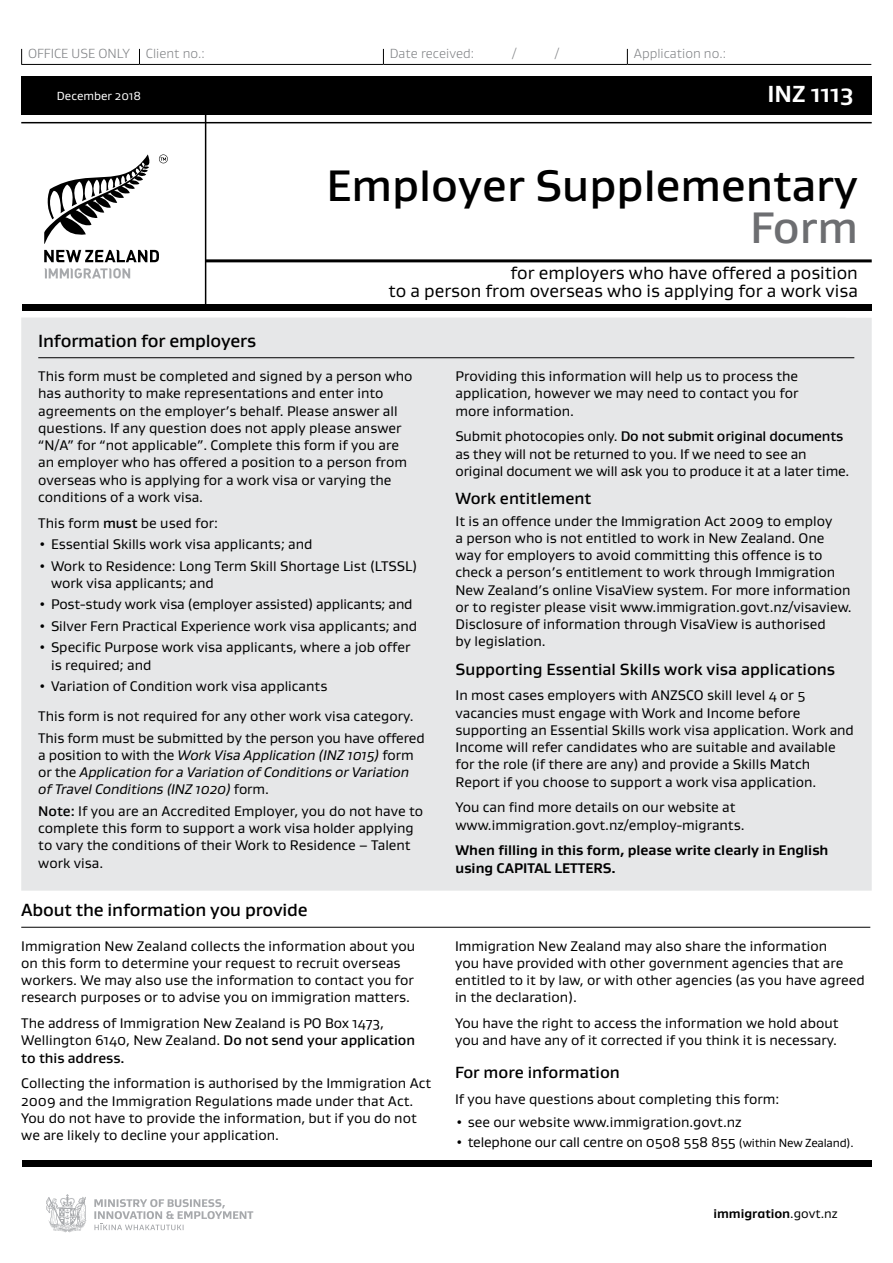
<style>
.page{position:relative;width:893px;height:1263px;background:#fff}
.page>*{position:absolute;margin:0;border:0;box-sizing:border-box;transform-origin:0 0}
.t1{font:500 45px "Gustan";color:#000}
.t2{font:500 45px "Gustan";color:#6d6e71}
.t3{font:700 23.7px "Gustan";color:#fff}
.t4{font:18px/18px "Gustan";color:#000;text-align:right}
.t5{font:500 18px "Gustan";letter-spacing:-.01em;color:#000}
.t6{font:500 16.5px "Gustan";color:#000}
.t7{font:14.25px/17.2px "Gustan";color:#000}
.t8{font:italic 14.25px/17.2px "Gustan";letter-spacing:-.01em;color:#000}
.t9{font:700 14.25px/17.2px "Gustan";color:#000}
.t10{font:300 13.5px "Gustan";color:#808285}
.t11{font:700 12.9px "Gustan";color:#000}
.t12{font:12px "Gustan";color:#fff}
.s1{font-weight:500}
.s2{font-style:normal}
.s3{font-size:12px}
.s4{font-weight:400}
</style>
<div class="page">
<div style="left:21px;top:77px;width:851px;height:38px;background:#000"></div>
<hr style="left:21px;top:122px;width:851px;height:1px;background:#000">
<hr style="left:206px;top:259px;width:666px;height:3px;background:#000">
<hr style="left:21px;top:64px;width:118px;height:1px;background:#000">
<svg style="left:21px;top:49px;width:1px;height:15px"></svg>
<svg style="left:139px;top:49px;width:1px;height:15px"></svg>
<svg style="left:383px;top:49px;width:1px;height:15px"></svg>
<svg style="left:627px;top:49px;width:1px;height:15px"></svg>
<hr style="left:139px;top:64px;width:244px;height:1px;background:#000">
<hr style="left:383px;top:64px;width:244px;height:1px;background:#000">
<hr style="left:627px;top:64px;width:244px;height:1px;background:#000">
<div style="left:22px;top:305px;width:850px;height:6px;background:#000"></div>
<hr style="left:205px;top:85px;width:1px;height:221px;background:#000">
<div style="left:22px;top:1160px;width:850px;height:6px;background:#000"></div>
<svg style="left:46px;top:1194px;width:41px;height:38px"></svg>
<svg style="left:94px;top:1199px;width:159px;height:31px"></svg>
<svg style="left:44px;top:154px;width:106px;height:90px"></svg>
<svg style="left:159px;top:154px;width:9px;height:9px"></svg>
<svg style="left:44px;top:250px;width:115px;height:12px"></svg>
<svg style="left:44px;top:268px;width:86px;height:10px"></svg>
<div style="left:21px;top:317px;width:851px;height:574px;background:#e6e7e8"></div>
<hr style="left:38px;top:357px;width:816px;height:1px;background:#000">
<hr style="left:21px;top:927px;width:849px;height:1px;background:#000">
<p class="t10" style="left:28px;top:45px;width:178px">OFFICE USE ONLY Client no.:</p>
<p class="t10" style="left:390px;top:45px;width:86px">Date received:</p>
<p class="t10" style="left:512px;top:45px;width:6px">/</p>
<p class="t10" style="left:555px;top:45px;width:6px">/</p>
<p class="t10" style="left:634px;top:45px;width:94px">Application no.:</p>
<p class="t12" style="left:57px;top:88px;width:86px">December 2018</p>
<h2 class="t3" style="left:767px;top:78px;width:88px">INZ 1113</h2>
<h1 class="t1" style="left:327px;top:156px;width:533px">Employer Supplementary</h1>
<h1 class="t2" style="left:750px;top:198px;width:109px">Form</h1>
<p class="t4" style="left:388px;top:264px;width:471px">for employers who have offered a position<br>to a person from overseas who is applying for a work visa</p>
<p class="t5" style="left:38px;top:329px;width:219px">Information for employers</p>
<p class="t7" style="left:38px;top:367px;width:376px">This form must be completed and signed by a person who has authority to make representations and enter into agreements on the employer’s behalf. Please answer all questions. If any question does not apply please answer “N/A” for “not applicable”. Complete this form if you are an employer who has offered a position to a person from overseas who is applying for a work visa or varying the conditions of a work visa.</p>
<p class="t7" style="left:38px;top:514px;width:181px">This form <span class="s1">must</span> be used for:</p>
<p class="t7" style="left:38px;top:535px;width:276px">• Essential Skills work visa applicants; and</p>
<p class="t7" style="left:51px;top:557px;width:368px;text-indent:-13px">• Work to Residence: Long Term Skill Shortage List (LTSSL) work visa applicants; and</p>
<p class="t7" style="left:38px;top:595px;width:376px">• Post-study work visa (employer assisted) applicants; and</p>
<p class="t7" style="left:38px;top:617px;width:380px">• Silver Fern Practical Experience work visa applicants; and</p>
<p class="t7" style="left:51px;top:638px;width:361px;text-indent:-13px">• Specific Purpose work visa applicants, where a job offer is required; and</p>
<p class="t7" style="left:38px;top:671px;width:377px;line-height:30px">• Variation of Condition work visa applicants<br>This form is not required for any other work visa category.</p>
<p class="t8" style="left:38px;top:729px;width:388px"><span class="s2">This form must be submitted by the person you have offered a position to with the</span> Work Visa Application (INZ 1015) <span class="s2">form or the</span> Application for a Variation of Conditions or Variation of Travel Conditions (INZ 1020) <span class="s2">form.</span></p>
<p class="t7" style="left:38px;top:802px;width:387px"><span class="s1">Note:</span> If you are an Accredited Employer, you do not have to complete this form to support a work visa holder applying to vary the conditions of their Work to Residence – Talent work visa.</p>
<p class="t5" style="left:21px;top:898px;width:288px">About the information you provide</p>
<p class="t7" style="left:21px;top:936px;width:395px">Immigration New Zealand collects the information about you on this form to determine your request to recruit overseas workers. We may also use the information to contact you for research purposes or to advise you on immigration matters.</p>
<p class="t7" style="left:21px;top:1014px;width:395px">The address of Immigration New Zealand is PO Box 1473,<br>Wellington 6140, New Zealand. <span class="s1">Do not send your application to this address.</span></p>
<p class="t7" style="left:21px;top:1074px;width:411px">Collecting the information is authorised by the Immigration Act 2009 and the Immigration Regulations made under that Act.<br>You do not have to provide the information, but if you do not we are likely to decline your application.</p>
<p class="t7" style="left:455px;top:367px;width:345px;text-align:justify">Providing this information will help us to process the application, however we may need to contact you for more information.</p>
<p class="t7" style="left:455px;top:427px;width:395px">Submit photocopies only. <span class="s1">Do not submit original documents </span>as they will not be returned to you. If we need to see an original document we will ask you to produce it at a later time.</p>
<p class="t6" style="left:455px;top:488px;width:137px">Work entitlement</p>
<p class="t7" style="left:455px;top:512px;width:398px">It is an offence under the Immigration Act 2009 to employ<br>a person who is not entitled to work in New Zealand. One way for employers to avoid committing this offence is to check a person’s entitlement to work through Immigration New Zealand’s online VisaView system. For more information or to register please visit www.immigration.govt.nz/visaview.<br>Disclosure of information through VisaView is authorised<br>by legislation.</p>
<p class="t6" style="left:455px;top:658px;width:381px">Supporting Essential Skills work visa applications</p>
<p class="t7" style="left:455px;top:686px;width:400px">In most cases employers with ANZSCO skill level 4 or 5 vacancies must engage with Work and Income before supporting an Essential Skills work visa application. Work and Income will refer candidates who are suitable and available for the role (if there are any) and provide a Skills Match Report if you choose to support a work visa application.</p>
<p class="t7" style="left:455px;top:798px;width:291px">You can find more details on our website at www.immigration.govt.nz/employ-migrants.</p>
<p class="t9" style="left:455px;top:841px;width:374px">When filling in this form, please write clearly in English using CAPITAL LETTERS.</p>
<p class="t7" style="left:455px;top:937px;width:411px">Immigration New Zealand may also share the information<br>you have provided with other government agencies that are entitled to it by law, or with other agencies (as you have agreed in the declaration).</p>
<p class="t7" style="left:455px;top:1014px;width:385px">You have the right to access the information we hold about you and have any of it corrected if you think it is necessary.</p>
<p class="t6" style="left:455px;top:1061px;width:166px">For more information</p>
<p class="t7" style="left:455px;top:1090px;width:326px">If you have questions about completing this form:</p>
<p class="t7" style="left:455px;top:1113px;width:288px">• see our website www.immigration.govt.nz</p>
<p class="t7" style="left:455px;top:1133px;width:400px">• telephone our call centre on 0508 558 855 <span class="s3">(within New Zealand).</span></p>
<p class="t11" style="left:713px;top:1205px;width:126px">immigration<span class="s4">.govt.nz</span></p>
</div>
